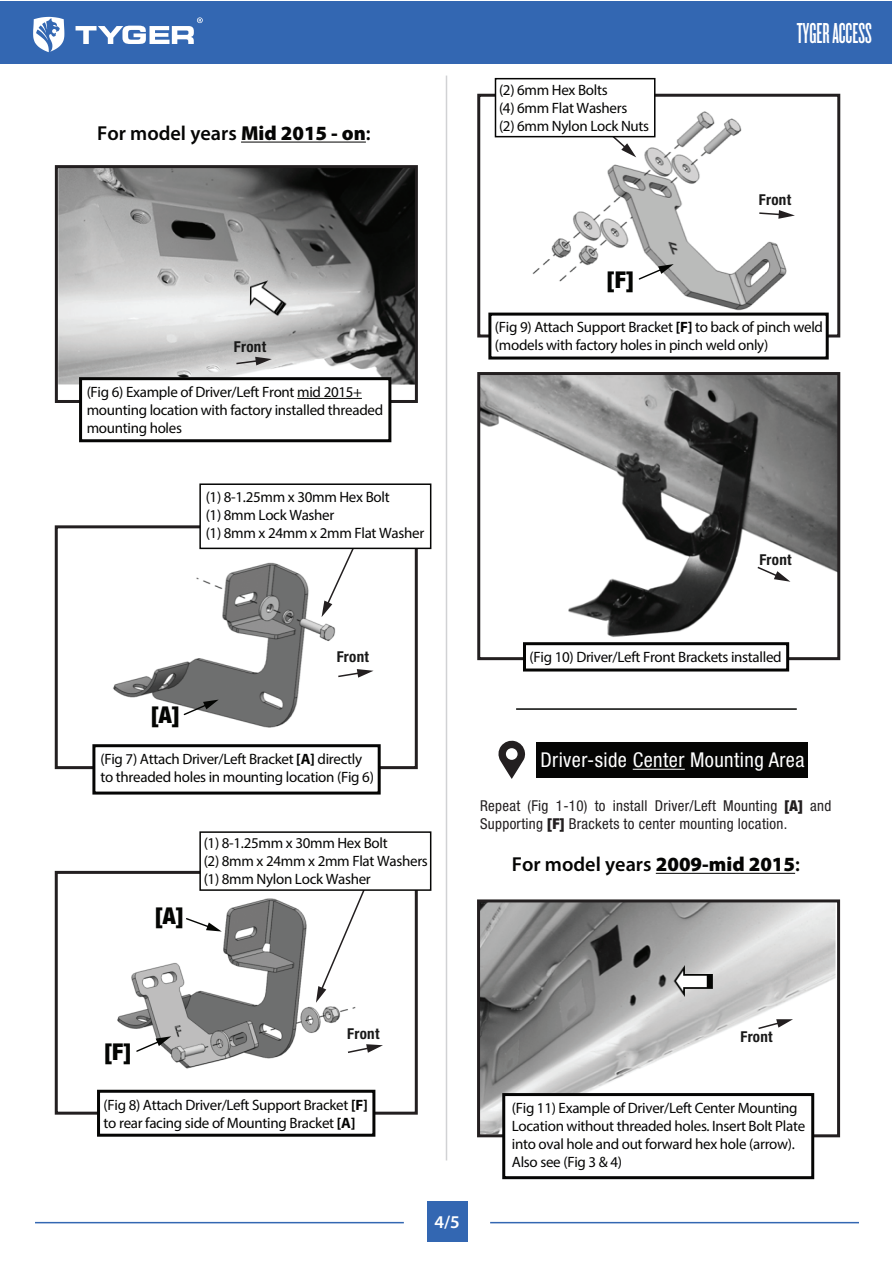
<style>
.page{position:relative;width:893px;height:1263px;background:#fff}
.page>*{position:absolute;margin:0;border:0;box-sizing:border-box;transform-origin:0 0}
.t1{font:30px "Knockout HTF46 Flyweight";color:#fff}
.t2{font:900 condensed 23.25px "Helvetica Neue LT Std";color:#040503}
.t3{font:condensed 20.4px "Helvetica Neue LT Std";letter-spacing:.02em;color:#fff}
.t4{font:600 20.25px "Myriad Pro";color:#050504}
.t5{font:600 18px "Myriad Pro";color:#fff}
.t6{font:15px/18px "Myriad Pro";letter-spacing:-.02em;color:#050504}
.t7{font:condensed 15px/18px "Helvetica Neue LT Std";letter-spacing:.02em;color:#231f20}
.t8{font:700 condensed 15px "Helvetica Neue LT Std";letter-spacing:.02em;color:#191919}
.s1{font-weight:900}
.s2{font-weight:700}
</style>
<div class="page">
<hr style="left:446px;top:76px;width:1px;height:1084px;background:#d1d2d4">
<div style="left:0;top:1px;width:892px;height:63px;background:#3367b2"></div>
<svg style="left:33px;top:17px;width:31px;height:35px"></svg>
<svg style="left:76px;top:17px;width:127px;height:27px"></svg>
<div style="left:427px;top:1201px;width:40px;height:40px;background:#3367b2"></div>
<hr style="left:35px;top:1222px;width:369px;height:1px;background:#3367b2">
<hr style="left:490px;top:1222px;width:369px;height:1px;background:#3367b2">
<img style="left:59px;top:169px;width:355px;height:216px">
<div style="left:55px;top:165px;width:363px;height:238px;border:3px solid #231f20"></div>
<div style="left:79px;top:377px;width:312px;height:65px;background:#fff;border:3px solid #050504"></div>
<hr style="left:297px;top:398px;width:65px;height:1px;background:#050504">
<img style="left:113px;top:549px;width:223px;height:179px">
<div style="left:55px;top:525px;width:363px;height:244px;border:3px solid #231f20"></div>
<div style="left:92px;top:744px;width:289px;height:50px;background:#fff;border:3px solid #050504"></div>
<svg style="left:322px;top:549px;width:62px;height:68px"></svg>
<svg style="left:338px;top:669px;width:36px;height:9px"></svg>
<svg style="left:235px;top:357px;width:37px;height:8px"></svg>
<hr style="left:241px;top:142px;width:125px;height:1px;background:#050504">
<div style="left:199px;top:483px;width:232px;height:66px;background:#fff;border:2px solid #050504"></div>
<img style="left:117px;top:898px;width:239px;height:171px">
<div style="left:55px;top:871px;width:363px;height:244px;border:3px solid #231f20"></div>
<div style="left:97px;top:1090px;width:278px;height:47px;background:#fff;border:3px solid #050504"></div>
<svg style="left:316px;top:891px;width:49px;height:112px"></svg>
<svg style="left:346px;top:1044px;width:37px;height:10px"></svg>
<div style="left:199px;top:831px;width:232px;height:60px;background:#fff;border:2px solid #050504"></div>
<img style="left:517px;top:103px;width:278px;height:210px">
<div style="left:477px;top:94px;width:363px;height:243px;border:3px solid #231f20"></div>
<div style="left:488px;top:313px;width:341px;height:46px;background:#fff;border:3px solid #050504"></div>
<svg style="left:555px;top:137px;width:81px;height:20px"></svg>
<svg style="left:758px;top:210px;width:37px;height:9px"></svg>
<div style="left:495px;top:78px;width:160px;height:59px;background:#fff;border:2px solid #050504"></div>
<svg style="left:183px;top:700px;width:36px;height:16px"></svg>
<svg style="left:135px;top:1036px;width:36px;height:17px"></svg>
<svg style="left:185px;top:917px;width:37px;height:14px"></svg>
<svg style="left:637px;top:264px;width:37px;height:17px"></svg>
<img style="left:481px;top:376px;width:355px;height:280px">
<div style="left:477px;top:372px;width:363px;height:288px;border:3px solid #231f20"></div>
<div style="left:523px;top:642px;width:266px;height:29px;background:#fff;border:3px solid #050504"></div>
<svg style="left:756px;top:565px;width:34px;height:17px"></svg>
<hr style="left:516px;top:708px;width:281px;height:2px;background:#040503">
<div style="left:536px;top:742px;width:272px;height:36px;background:#050504"></div>
<svg style="left:498px;top:740px;width:27px;height:39px"></svg>
<hr style="left:633px;top:769px;width:52px;height:1px;background:#fff">
<hr style="left:656px;top:873px;width:139px;height:1px;background:#050504">
<img style="left:481px;top:903px;width:354px;height:230px">
<div style="left:477px;top:899px;width:363px;height:238px;border:3px solid #231f20"></div>
<div style="left:502px;top:1093px;width:312px;height:86px;background:#fff;border:3px solid #050504"></div>
<svg style="left:757px;top:1019px;width:36px;height:11px"></svg>
<h3 class="t4" style="left:97px;top:120px;width:275px">For model years <span class="s1">Mid 2015 - on</span>:</h3>
<p class="t8" style="left:234px;top:338px;width:34px">Front</p>
<p class="t6" style="left:87px;top:383px;width:298px">(Fig 6) Example of Driver/Left Front mid 2015+ mounting location with factory installed threaded mounting holes</p>
<p class="t6" style="left:206px;top:488px;width:220px">(1) 8-1.25mm x 30mm Hex Bolt<br>(1) 8mm Lock Washer<br>(1) 8mm x 24mm x 2mm Flat Washer</p>
<h2 class="t2" style="left:151px;top:701px;width:30px">[A]</h2>
<p class="t8" style="left:337px;top:648px;width:34px">Front</p>
<p class="t6" style="left:100px;top:750px;width:275px">(Fig 7) Attach Driver/Left Bracket <span class="s2">[A]</span> directly to threaded holes in mounting location (Fig 6)</p>
<h2 class="t2" style="left:155px;top:902px;width:30px">[A]</h2>
<p class="t6" style="left:204px;top:834px;width:226px">(1) 8-1.25mm x 30mm Hex Bolt<br>(2) 8mm x 24mm x 2mm Flat Washers (1) 8mm Nylon Lock Washer</p>
<p class="t6" style="left:499px;top:80px;width:152px">(2) 6mm Hex Bolts<br>(4) 6mm Flat Washers<br>(2) 6mm Nylon Lock Nuts</p>
<h2 class="t2" style="left:607px;top:265px;width:28px">[F]</h2>
<h1 class="t1" style="left:797px;top:18px;width:76px">TYGER ACCESS</h1>
<p class="t8" style="left:759px;top:190px;width:34px">Front</p>
<p class="t6" style="left:495px;top:318px;width:330px">(Fig 9) Attach Support Bracket <span class="s2">[F]</span> to back of pinch weld (models with factory holes in pinch weld only)</p>
<p class="t8" style="left:759px;top:550px;width:34px">Front</p>
<p class="t6" style="left:530px;top:648px;width:254px">(Fig 10) Driver/Left Front Brackets installed</p>
<h3 class="t3" style="left:540px;top:748px;width:265px">Driver-side Center Mounting Area</h3>
<p class="t7" style="left:480px;top:797px;width:353px">Repeat (Fig 1-10) to install Driver/Left Mounting <span class="s1">[A]</span> and<br>Supporting <span class="s1">[F]</span> Brackets to center mounting location.</p>
<h3 class="t4" style="left:512px;top:852px;width:290px">For model years <span class="s1">2009-mid 2015</span>:</h3>
<h2 class="t2" style="left:105px;top:1037px;width:28px">[F]</h2>
<p class="t8" style="left:347px;top:1025px;width:34px">Front</p>
<p class="t6" style="left:104px;top:1095px;width:266px">(Fig 8) Attach Driver/Left Support Bracket <span class="s2">[F] </span>to rear facing side of Mounting Bracket <span class="s2">[A]</span></p>
<p class="t5" style="left:435px;top:1210px;width:27px">4/5</p>
<p class="t8" style="left:740px;top:1027px;width:34px">Front</p>
<p class="t6" style="left:512px;top:1098px;width:295px">(Fig 11) Example of Driver/Left Center Mounting Location without threaded holes. Insert Bolt Plate into oval hole and out forward hex hole (arrow).<br>Also see (Fig 3 &amp; 4)</p>
</div>
